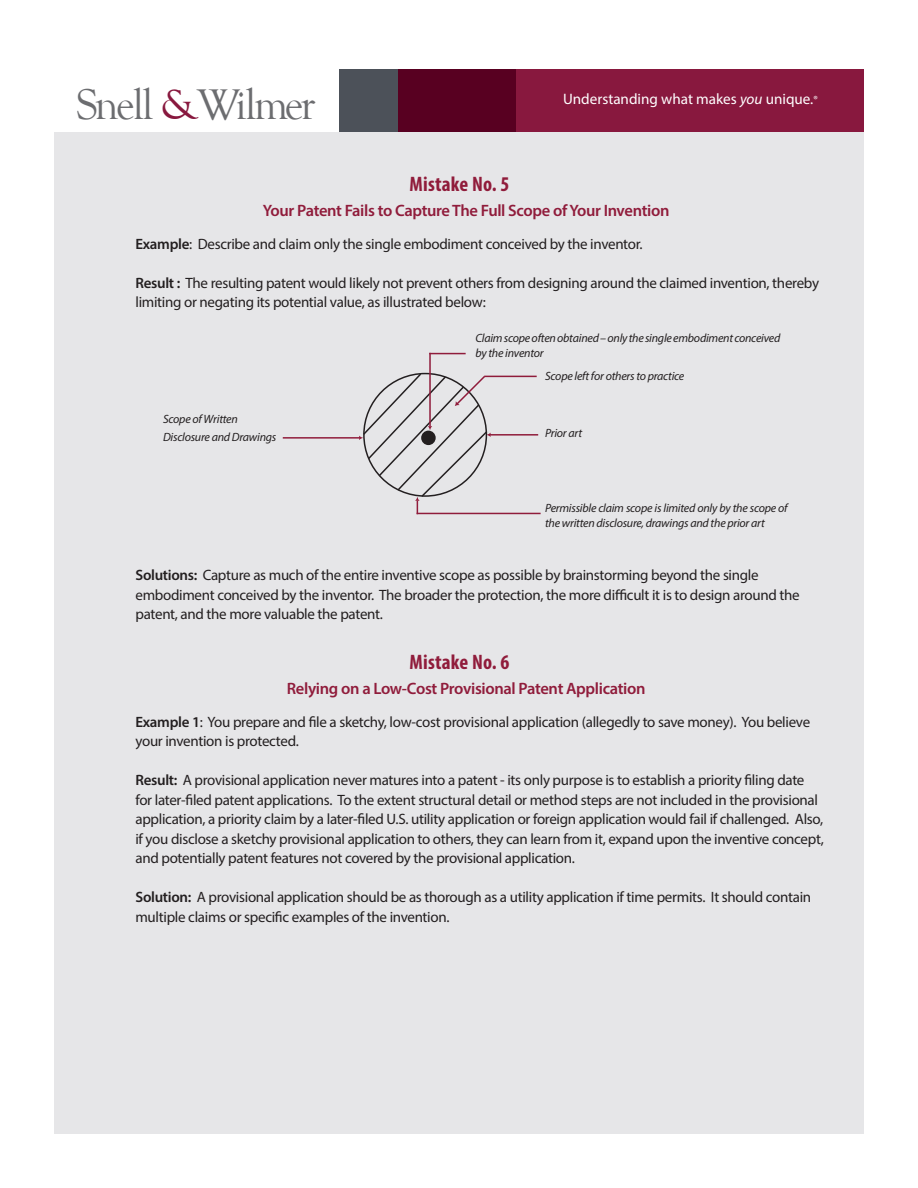
<style>
.page{position:relative;width:918px;height:1188px;background:#fff}
.page>*{position:absolute;margin:0;border:0;box-sizing:border-box;transform-origin:0 0}
.t1{font:44.1px "Goudy Old Style T";letter-spacing:-.06em;color:#6c6d70}
.byline{font:700 condensed 21px "Myriad Pro";letter-spacing:.01em;color:#901c3b}
.indent{font:600 16.5px "Myriad Pro";letter-spacing:-.02em;color:#901c3b}
.t2{font:15.15px "Myriad Pro";color:#fff}
.byline-2{font:15px/19.5px "Myriad Pro";letter-spacing:-.02em;color:#231f20}
.body{font:italic 12px/15px "Myriad Pro";letter-spacing:-.02em;color:#231f20}
.s1{color:#88183e}
.s2{font-style:italic}
.s3{font-size:10.5px}
.s4{font-weight:600}
</style>
<div class="page">
<div style="left:340px;top:69px;width:524px;height:64px;background:#88183e"></div>
<div style="left:397px;top:69px;width:119px;height:64px;background:#580021"></div>
<div style="left:339px;top:69px;width:58px;height:64px;background:#4c5159"></div>
<div style="left:54px;top:133px;width:810px;height:1001px;background:#e6e6e8"></div>
<hr style="left:429px;top:353px;width:2px;height:74px;background:#901c3b">
<hr style="left:429px;top:353px;width:37px;height:1px;background:#901c3b">
<hr style="left:489px;top:434px;width:49px;height:2px;background:#901c3b">
<hr style="left:484px;top:376px;width:53px;height:1px;background:#901c3b">
<hr style="left:283px;top:437px;width:78px;height:2px;background:#901c3b">
<hr style="left:417px;top:513px;width:124px;height:1px;background:#901c3b">
<svg style="left:359px;top:372px;width:132px;height:142px"></svg>
<h1 class="t1" style="left:76px;top:81px;width:241px">Snell <span class="s1">&amp;</span>Wilmer</h1>
<p class="t2" style="left:563px;top:90px;width:256px">Understanding what makes <span class="s2">you</span> unique.<span class="s3">®</span></p>
<p class="byline" style="left:410px;top:171px;width:101px">Mistake No. 5</p>
<p class="indent" style="left:263px;top:200px;width:408px">Your Patent Fails to Capture The Full Scope of Your Invention</p>
<p class="byline-2" style="left:135px;top:234px;width:509px"><span class="s4">Example</span>: Describe and claim only the single embodiment conceived by the inventor.</p>
<p class="byline-2" style="left:135px;top:273px;width:685px"><span class="s4">Result :</span> The resulting patent would likely not prevent others from designing around the claimed invention, thereby limiting or negating its potential value, as illustrated below:</p>
<p class="body" style="left:476px;top:330px;width:306px">Claim scope often obtained – only the single embodiment conceived by the inventor</p>
<p class="body" style="left:163px;top:411px;width:76px">Scope of Written</p>
<p class="body" style="left:163px;top:429px;width:115px">Disclosure and Drawings</p>
<p class="body" style="left:545px;top:369px;width:141px">Scope left for others to practice</p>
<p class="body" style="left:545px;top:425px;width:39px">Prior art</p>
<p class="body" style="left:545px;top:501px;width:244px">Permissible claim scope is limited only by the scope of the written disclosure, drawings and the prior art</p>
<p class="byline-2" style="left:135px;top:565px;width:666px"><span class="s4">Solutions:</span> Capture as much of the entire inventive scope as possible by brainstorming beyond the single embodiment conceived by the inventor. The broader the protection, the more difficult it is to design around the patent, and the more valuable the patent.</p>
<p class="byline" style="left:410px;top:649px;width:101px">Mistake No. 6</p>
<p class="indent" style="left:287px;top:678px;width:360px">Relying on a Low-Cost Provisional Patent Application</p>
<p class="byline-2" style="left:135px;top:712px;width:676px"><span class="s4">Example 1</span>: You prepare and file a sketchy, low-cost provisional application (allegedly to save money). You believe your invention is protected.</p>
<p class="byline-2" style="left:135px;top:770px;width:690px"><span class="s4">Result:</span> A provisional application never matures into a patent - its only purpose is to establish a priority filing date for later-filed patent applications. To the extent structural detail or method steps are not included in the provisional application, a priority claim by a later-filed U.S. utility application or foreign application would fail if challenged. Also, if you disclose a sketchy provisional application to others, they can learn from it, expand upon the inventive concept, and potentially patent features not covered by the provisional application.</p>
<p class="byline-2" style="left:135px;top:887px;width:677px"><span class="s4">Solution:</span> A provisional application should be as thorough as a utility application if time permits. It should contain multiple claims or specific examples of the invention.</p>
</div>
